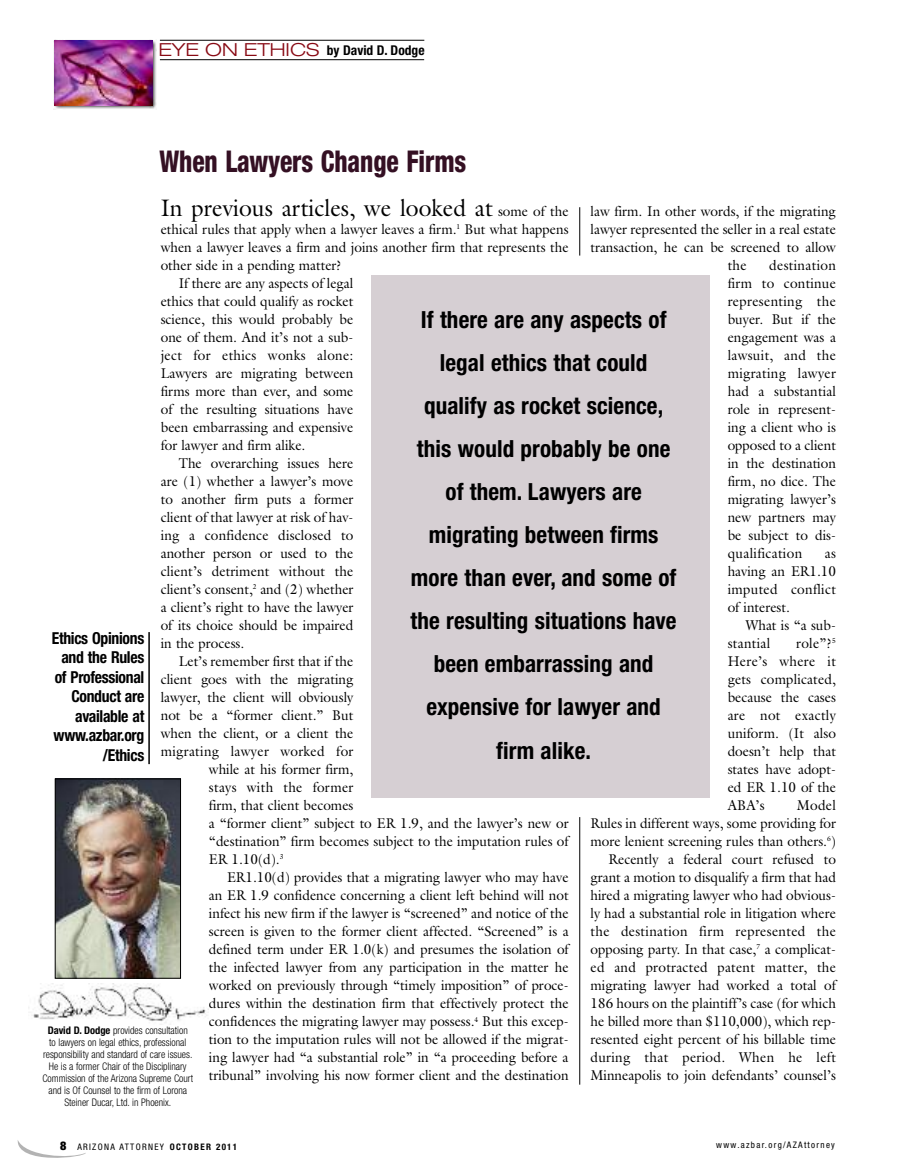
<style>
.page{position:relative;width:905px;height:1175px;background:#fff}
.page>*{position:absolute;margin:0;border:0;box-sizing:border-box;transform-origin:0 0}
.t1{font:800 condensed 30px "Helvetica Neue";letter-spacing:-.005em;color:#341023;scale:.85 1}
.t2{font:24px "Galliard";color:#000;scale:.95 1}
.t3{font:700 condensed 23.55px/43px "Helvetica Neue";letter-spacing:.005em;color:#000;text-align:center}
.t4{font:700 condensed 16.5px/19.5px "Helvetica Neue";letter-spacing:-.02em;color:#000;text-align:right;scale:.95 1}
.t5{font:14.25px/18px "Galliard";color:#000;text-align:justify;scale:.95 1}
.t6{font:14.25px/18px "Galliard";letter-spacing:.02em;color:#000;scale:.95 1}
.t7{font:700 condensed 13.5px "Helvetica Neue";color:#000}
.t8{font:300 condensed 10.5px/12px "Helvetica Neue";color:#000;text-align:center;scale:.95 1}
.t9{font:condensed 9px "Helvetica Neue";letter-spacing:.145em;color:#000}
.s1{font-weight:300;font-stretch:expanded;font-size:18px;color:#880a14}
.s2{font-size:14.25px}
.s3{font-weight:700}
.s4{font-weight:900;font-size:12px}
</style>
<div class="page">
<hr style="left:579px;top:817px;width:1px;height:267px;background:#000">
<hr style="left:579px;top:207px;width:1px;height:48px;background:#000">
<hr style="left:160px;top:59px;width:264px;height:1px;background:#000">
<hr style="left:160px;top:40px;width:264px;height:1px;background:#000">
<img style="left:53px;top:39px;width:103px;height:71px">
<img style="left:55px;top:41px;width:97px;height:65px">
<img style="left:57px;top:780px;width:122px;height:196px">
<div style="left:55px;top:778px;width:126px;height:200px;border:1px solid #000"></div>
<svg style="left:17px;top:1140px;width:69px;height:18px"></svg>
<img style="left:32px;top:983px;width:176px;height:40px">
<hr style="left:148px;top:632px;width:2px;height:132px;background:#000">
<div style="left:371px;top:275px;width:338px;height:522px;background:#d6cfd3"></div>
<p class="t7" style="left:158px;top:45px;width:268px"><span class="s1">EYE ON ETHICS</span> by David D. Dodge</p>
<h1 class="t1" style="left:159px;top:150px;width:362px">When Lawyers Change Firms</h1>
<h2 class="t2" style="left:161px;top:194px;width:431px">In previous articles, we looked at <span class="s2">some of the</span></h2>
<p class="t5" style="left:161px;top:220px;width:431px">ethical rules that apply when a lawyer leaves a firm.<sup>1</sup> But what happens</p>
<p class="t5" style="left:161px;top:238px;width:431px">when a lawyer leaves a firm and joins another firm that represents the</p>
<p class="t5" style="left:161px;top:256px;width:192px">other side in a pending matter?</p>
<p class="t5" style="left:179px;top:274px;width:185px">If there are any aspects of legal</p>
<p class="t5" style="left:161px;top:292px;width:204px">ethics that could qualify as rocket</p>
<p class="t5" style="left:161px;top:310px;width:204px">science, this would probably be</p>
<p class="t5" style="left:161px;top:328px;width:204px">one of them. And it’s not a sub-</p>
<p class="t6" style="left:161px;top:346px;width:204px">ject for ethics wonks alone:</p>
<p class="t5" style="left:161px;top:364px;width:204px">Lawyers are migrating between</p>
<p class="t5" style="left:161px;top:382px;width:204px">firms more than ever, and some</p>
<p class="t5" style="left:161px;top:400px;width:204px">of the resulting situations have</p>
<p class="t5" style="left:161px;top:418px;width:204px">been embarrassing and expensive</p>
<p class="t5" style="left:161px;top:436px;width:154px">for lawyer and firm alike.</p>
<p class="t5" style="left:179px;top:454px;width:185px">The overarching issues here</p>
<p class="t5" style="left:161px;top:472px;width:204px">are (1) whether a lawyer’s move</p>
<p class="t5" style="left:161px;top:490px;width:204px">to another firm puts a former</p>
<p class="t5" style="left:161px;top:508px;width:204px">client of that lawyer at risk of hav-</p>
<p class="t5" style="left:161px;top:526px;width:204px">ing a confidence disclosed to</p>
<p class="t5" style="left:161px;top:544px;width:204px">another person or used to the</p>
<p class="t5" style="left:161px;top:562px;width:204px">client’s detriment without the</p>
<p class="t5" style="left:161px;top:580px;width:204px">client’s consent,<sup>2</sup> and (2) whether</p>
<p class="t5" style="left:161px;top:598px;width:204px">a client’s right to have the lawyer</p>
<p class="t5" style="left:161px;top:616px;width:204px">of its choice should be impaired</p>
<p class="t5" style="left:161px;top:634px;width:89px">in the process.</p>
<p class="t5" style="left:179px;top:652px;width:185px">Let’s remember first that if the</p>
<p class="t5" style="left:161px;top:670px;width:204px">client goes with the migrating</p>
<p class="t5" style="left:161px;top:688px;width:204px">lawyer, the client will obviously</p>
<p class="t5" style="left:161px;top:706px;width:204px">not be a “former client.” But</p>
<p class="t5" style="left:161px;top:724px;width:204px">when the client, or a client the</p>
<p class="t6" style="left:161px;top:742px;width:204px">migrating lawyer worked for</p>
<p class="t5" style="left:209px;top:760px;width:154px">while at his former firm,</p>
<p class="t6" style="left:209px;top:778px;width:154px">stays with the former</p>
<p class="t5" style="left:209px;top:796px;width:154px">firm, that client becomes</p>
<p class="t5" style="left:209px;top:814px;width:380px">a “former client” subject to ER 1.9, and the lawyer’s new or</p>
<p class="t5" style="left:209px;top:832px;width:380px">“destination” firm becomes subject to the imputation rules of</p>
<p class="t5" style="left:209px;top:850px;width:80px">ER 1.10(d).<sup>3</sup></p>
<p class="t5" style="left:227px;top:868px;width:361px">ER1.10(d) provides that a migrating lawyer who may have</p>
<p class="t5" style="left:209px;top:886px;width:380px">an ER 1.9 confidence concerning a client left behind will not</p>
<p class="t5" style="left:209px;top:904px;width:380px">infect his new firm if the lawyer is “screened” and notice of the</p>
<p class="t5" style="left:209px;top:922px;width:380px">screen is given to the former client affected. “Screened” is a</p>
<p class="t5" style="left:209px;top:940px;width:380px">defined term under ER 1.0(k) and presumes the isolation of</p>
<p class="t5" style="left:209px;top:958px;width:380px">the infected lawyer from any participation in the matter he</p>
<p class="t5" style="left:209px;top:976px;width:380px">worked on previously through “timely imposition” of proce-</p>
<p class="t5" style="left:209px;top:994px;width:380px">dures within the destination firm that effectively protect the</p>
<p class="t5" style="left:209px;top:1012px;width:380px">confidences the migrating lawyer may possess.<sup>4</sup> But this excep-</p>
<p class="t5" style="left:209px;top:1030px;width:380px">tion to the imputation rules will not be allowed if the migrat-</p>
<p class="t5" style="left:209px;top:1048px;width:380px">ing lawyer had “a substantial role” in “a proceeding before a</p>
<p class="t5" style="left:209px;top:1066px;width:380px">tribunal” involving his now former client and the destination</p>
<p class="t5" style="left:590px;top:202px;width:260px">law firm. In other words, if the migrating</p>
<p class="t5" style="left:590px;top:220px;width:260px">lawyer represented the seller in a real estate</p>
<p class="t5" style="left:590px;top:238px;width:260px">transaction, he can be screened to allow</p>
<p class="t5" style="left:727px;top:256px;width:22px">the</p>
<p class="t5" style="left:727px;top:256px;width:115px;text-indent:42px">destination firm to continue representing the buyer. But if the engagement was a lawsuit, and the migrating lawyer had a substantial role in represent&shy;ing a client who is opposed to a client in the destination firm, no dice. The migrating lawyer’s new partners may be subject to dis&shy;qualification</p>
<p class="t3" style="left:410px;top:300px;width:267px">If there are any aspects of legal ethics that could qualify as rocket science, this would probably be one of them. Lawyers are migrating between firms more than ever, and some of the resulting situations have been embarrassing and expensive for lawyer and firm alike.</p>
<p class="t5" style="left:727px;top:544px;width:115px;text-indent:97px">as having an ER1.10 imputed conflict of interest.</p>
<p class="t6" style="left:727px;top:616px;width:115px;text-indent:18px">What is “a sub&shy;stantial</p>
<p class="t4" style="left:52px;top:629px;width:99px">Ethics Opinions and the Rules of Professional<br>Conduct are available at www.azbar.org /Ethics</p>
<p class="t5" style="left:727px;top:634px;width:115px;text-indent:68px">role”?<sup>5<br></sup>Here’s where it gets complicated, because the cases are not exactly uniform. (It also doesn’t help that states have adopt&shy;ed ER 1.10 of the ABA’s</p>
<p class="t5" style="left:590px;top:796px;width:260px;text-align:right">Model<br>Rules in different ways, some providing for more lenient screening rules than others.<sup>6</sup>)<br>Recently a federal court refused to grant a motion to disqualify a firm that had hired a migrating lawyer who had obvious&shy;ly had a substantial role in litigation where the destination firm represented the opposing party. In that case,<sup>7</sup> a complicat&shy;ed and protracted patent matter, the migrating lawyer had worked a total of 186 hours on the plaintiff’s case (for which he billed more than $110,000), which rep&shy;resented eight percent of his billable time during that period. When he left Minneapolis to join defendants’ counsel’s</p>
<p class="t8" style="left:42px;top:1025px;width:160px"><span class="s3">David D. Dodge</span> provides consultation<br>to lawyers on legal ethics, professional responsibility and standard of care issues.<br>He is a former Chair of the Disciplinary Commission of the Arizona Supreme Court and is Of Counsel to the firm of Lorona Steiner Ducar, Ltd. in Phoenix.</p>
<p class="t9" style="left:60px;top:1143px;width:178px"><span class="s4">8</span> ARIZONA ATTORNEY <span class="s3">OCTOBER 2011</span></p>
<p class="t9" style="left:716px;top:1141px;width:120px">www.azbar.org/AZAttorney</p>
</div>
